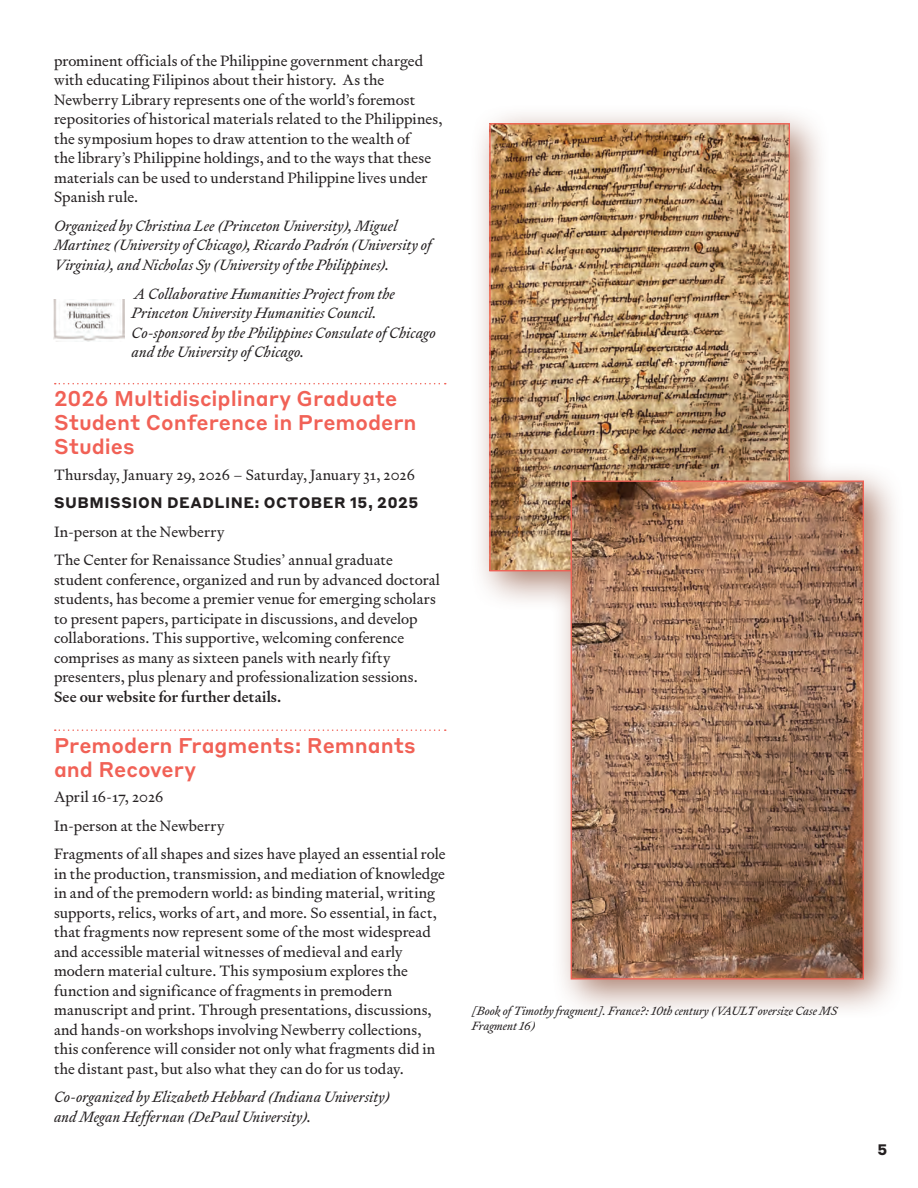
<style>
.page{position:relative;width:918px;height:1188px;background:#fff}
.page>*{position:absolute;margin:0;border:0;box-sizing:border-box;transform-origin:0 0}
.t1{font:500 21px/24px "Styrene B";color:#f16156}
.t2{font:15px/19.5px "Signifier";letter-spacing:.005em;color:#231f20}
.t3{font:italic 15px/19.5px "Signifier";letter-spacing:.005em;color:#231f20}
.t4{font:700 15px "Styrene B";letter-spacing:.035em;color:#231f20}
.t5{font:500 15px "Signifier";letter-spacing:.01em;color:#231f20}
.t6{font:italic 12px/15px "Signifier";color:#231f20}
</style>
<div class="page">
<svg style="left:55px;top:383px;width:391px;height:1px"></svg>
<svg style="left:55px;top:729px;width:391px;height:2px"></svg>
<div style="left:470px;top:104px;width:435px;height:916px;background:#8f5640;opacity:.75"></div>
<img style="left:491px;top:125px;width:297px;height:444px">
<img style="left:573px;top:483px;width:289px;height:495px">
<div style="left:571px;top:481px;width:293px;height:499px;border:1px solid #f16156"></div>
<img style="left:54px;top:299px;width:71px;height:42px">
<p class="t2" style="left:54px;top:51px;width:390px">prominent officials of the Philippine government charged with educating Filipinos about their history. As the Newberry Library represents one of the world’s foremost repositories of historical materials related to the Philippines, the symposium hopes to draw attention to the wealth of<br>the library’s Philippine holdings, and to the ways that these materials can be used to understand Philippine lives under Spanish rule.</p>
<p class="t3" style="left:54px;top:216px;width:379px">Organized by Christina Lee (Princeton University), Miguel<br>Martinez (University of Chicago), Ricardo Padrón (University of<br>Virginia), and Nicholas Sy (University of the Philippines).</p>
<p class="t3" style="left:132px;top:284px;width:306px">A Collaborative Humanities Project from the Princeton University Humanities Council.<br>Co-sponsored by the Philippines Consulate of Chicago and the University of Chicago.</p>
<h1 class="t1" style="left:54px;top:385px;width:364px">2026 Multidisciplinary Graduate<br>Student Conference in Premodern<br>Studies</h1>
<p class="t2" style="left:54px;top:465px;width:363px">Thursday, January 29, 2026 – Saturday, January 31, 2026</p>
<p class="t4" style="left:54px;top:490px;width:366px">SUBMISSION DEADLINE: OCTOBER 15, 2025</p>
<p class="t2" style="left:54px;top:517px;width:340px;line-height:28.5px">In-person at the Newberry<br>The Center for Renaissance Studies’ annual graduate</p>
<p class="t2" style="left:54px;top:570px;width:388px">student conference, organized and run by advanced doctoral students, has become a premier venue for emerging scholars to present papers, participate in discussions, and develop collaborations. This supportive, welcoming conference comprises as many as sixteen panels with nearly fifty presenters, plus plenary and professionalization sessions.</p>
<p class="t5" style="left:54px;top:687px;width:229px">See our website for further details.</p>
<h1 class="t1" style="left:54px;top:731px;width:363px">Premodern Fragments: Remnants and Recovery</h1>
<p class="t2" style="left:54px;top:783px;width:393px;line-height:28.5px">April 16-17, 2026<br>In-person at the Newberry<br>Fragments of all shapes and sizes have played an essential role</p>
<p class="t2" style="left:54px;top:864px;width:392px">in the production, transmission, and mediation of knowledge in and of the premodern world: as binding material, writing supports, relics, works of art, and more. So essential, in fact, that fragments now represent some of the most widespread and accessible material witnesses of medieval and early modern material culture. This symposium explores the function and significance of fragments in premodern manuscript and print. Through presentations, discussions, and hands-on workshops involving Newberry collections, this conference will consider not only what fragments did in the distant past, but also what they can do for us today.</p>
<p class="t3" style="left:54px;top:1087px;width:338px">Co-organized by Elizabeth Hebbard (Indiana University) and Megan Heffernan (DePaul University).</p>
<p class="t6" style="left:472px;top:1003px;width:367px">[Book of Timothy fragment]. France?: 10th century (VAULT oversize Case MS<br>Fragment 16)</p>
<p class="t4" style="left:878px;top:1136px;width:11px">5</p>
</div>
